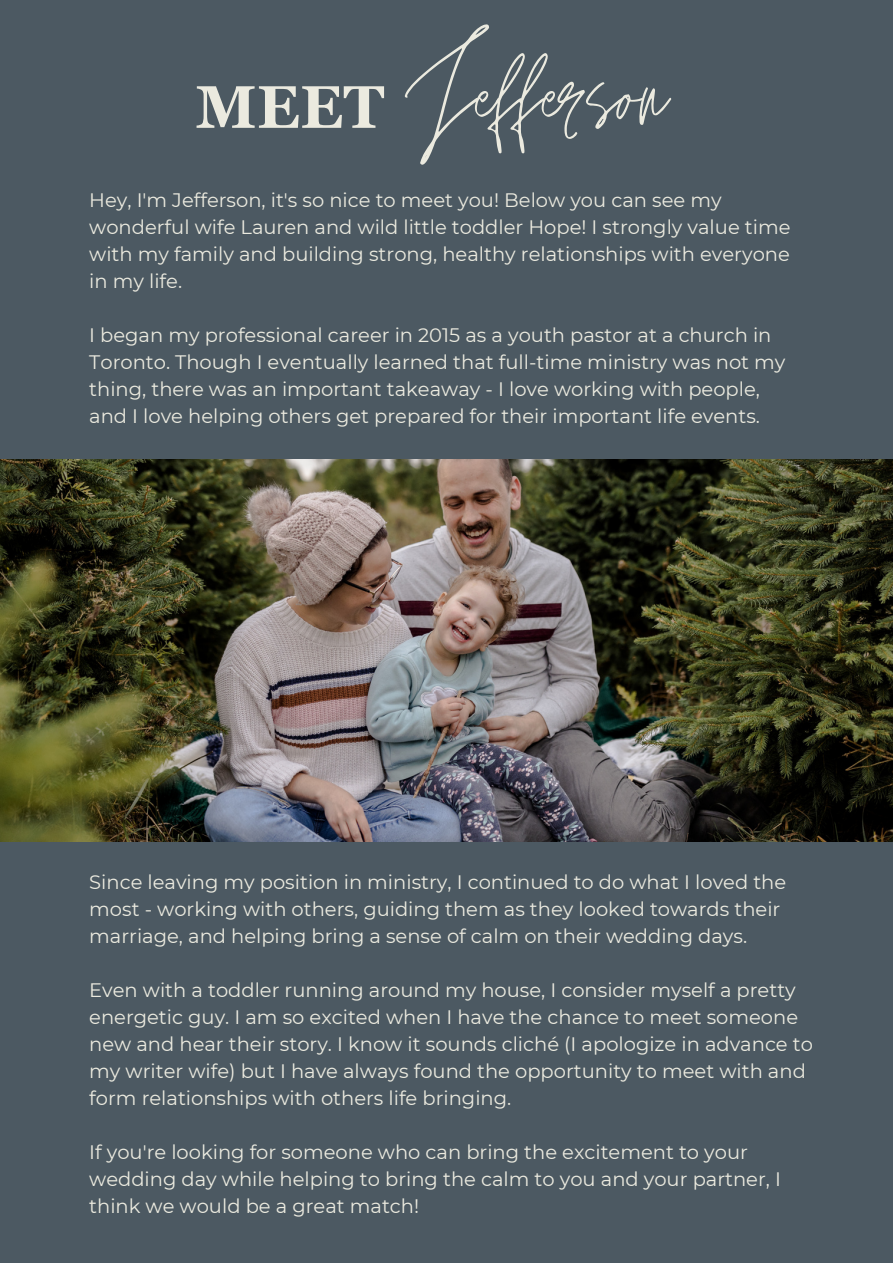
<style>
.page{position:relative;width:893px;height:1264px;background:#fff}
.page>*{position:absolute;margin:0;border:0;box-sizing:border-box;transform-origin:0 0}
.t1{font:138.75px "Jonathan";color:#ebeadf}
.t2{font:700 60px "Georgia Pro";color:#ebeadf}
.t3{font:19.5px/27px "Montserrat";color:#ebeadf}
</style>
<div class="page">
<div style="left:0;top:0;width:892px;height:1262px;background:#4c5962"></div>
<img style="left:0;top:459px;width:892px;height:382px">
<p class="t1" style="left:405px;top:18px;width:264px">Jefferson</p>
<p class="t3" style="left:89px;top:187px;width:702px">Hey, I'm Jefferson, it's so nice to meet you! Below you can see my wonderful wife Lauren and wild little toddler Hope! I strongly value time with my family and building strong, healthy relationships with everyone in my life.</p>
<p class="t3" style="left:89px;top:321px;width:697px">I began my professional career in 2015 as a youth pastor at a church in Toronto. Though I eventually learned that full-time ministry was not my thing, there was an important takeaway - I love working with people, and I love helping others get prepared for their important life events.</p>
<p class="t2" style="left:195px;top:73px;width:190px">MEET</p>
<p class="t3" style="left:89px;top:868px;width:698px">Since leaving my position in ministry, I continued to do what I loved the most - working with others, guiding them as they looked towards their marriage, and helping bring a sense of calm on their wedding days.</p>
<p class="t3" style="left:89px;top:976px;width:725px">Even with a toddler running around my house, I consider myself a pretty energetic guy. I am so excited when I have the chance to meet someone new and hear their story. I know it sounds cliché (I apologize in advance to my writer wife) but I have always found the opportunity to meet with and form relationships with others life bringing.</p>
<p class="t3" style="left:89px;top:1138px;width:693px">If you're looking for someone who can bring the excitement to your wedding day while helping to bring the calm to you and your partner, I think we would be a great match!</p>
</div>
